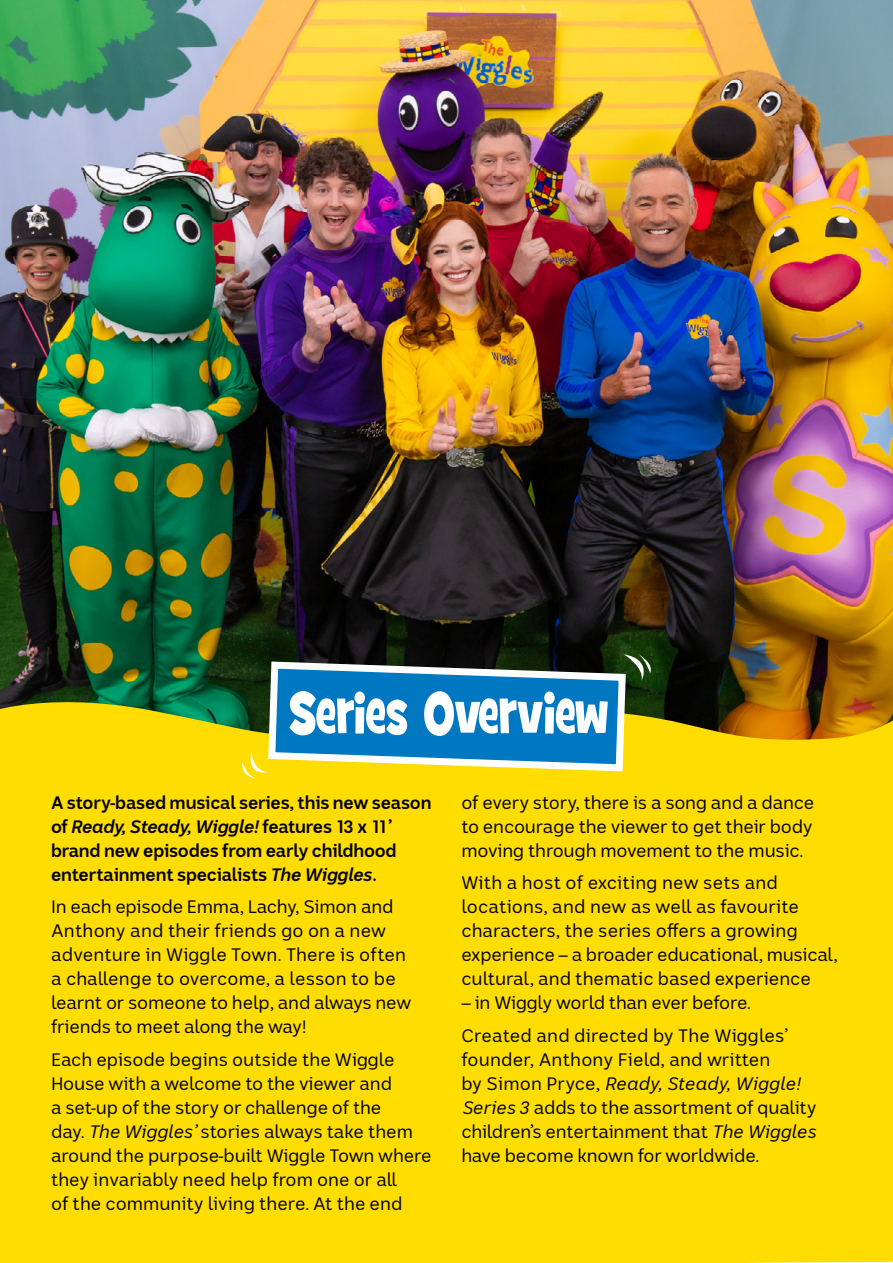
<style>
.page{position:relative;width:893px;height:1263px;background:#fff}
.page>*{position:absolute;margin:0;border:0;box-sizing:border-box;transform-origin:0 0}
.t1{font:700 60px "Grilled Cheese BTN Cn";letter-spacing:-.005em;color:#fff}
.t2{font:18px/24px "ABC Sans Nova";letter-spacing:-.01em;color:#000}
.t3{font:700 18px/24px "ABC Sans Nova";letter-spacing:-.01em;color:#000}
.s1{font-style:italic}
</style>
<div class="page">
<img style="left:0;top:0;width:893px;height:663px">
<div style="left:0;top:663px;width:893px;height:600px;background:#fd0"></div>
<svg style="left:241px;top:654px;width:414px;height:124px;background:#48888c"></svg>
<h1 class="t1" style="left:289px;top:673px;width:321px">Series Overview</h1>
<p class="t3" style="left:51px;top:790px;width:382px">A story-based musical series, this new season of <span class="s1">Ready, Steady, Wiggle!</span> features 13 x 11’ brand new episodes from early childhood entertainment specialists <span class="s1">The Wiggles</span>.</p>
<p class="t2" style="left:51px;top:895px;width:362px">In each episode Emma, Lachy, Simon and Anthony and their friends go on a new adventure in Wiggle Town. There is often a challenge to overcome, a lesson to be learnt or someone to help, and always new friends to meet along the way!</p>
<p class="t2" style="left:51px;top:1047px;width:382px">Each episode begins outside the Wiggle House with a welcome to the viewer and<br>a set-up of the story or challenge of the<br>day. <span class="s1">The Wiggles’</span> stories always take them around the purpose-built Wiggle Town where they invariably need help from one or all<br>of the community living there. At the end</p>
<p class="t2" style="left:461px;top:790px;width:354px;text-align:justify">of every story, there is a song and a dance to encourage the viewer to get their body moving through movement to the music.</p>
<p class="t2" style="left:461px;top:871px;width:378px">With a host of exciting new sets and locations, and new as well as favourite characters, the series offers a growing experience – a broader educational, musical, cultural, and thematic based experience</p>
<p class="t2" style="left:461px;top:986px;width:328px;line-height:32.5px">– in Wiggly world than ever before.<br>Created and directed by The Wiggles’</p>
<p class="t2" style="left:461px;top:1047px;width:357px">founder, Anthony Field, and written<br>by Simon Pryce, <span class="s1">Ready, Steady, Wiggle!<br>Series 3</span> adds to the assortment of quality children’s entertainment that <span class="s1">The Wiggles </span>have become known for worldwide.</p>
</div>
